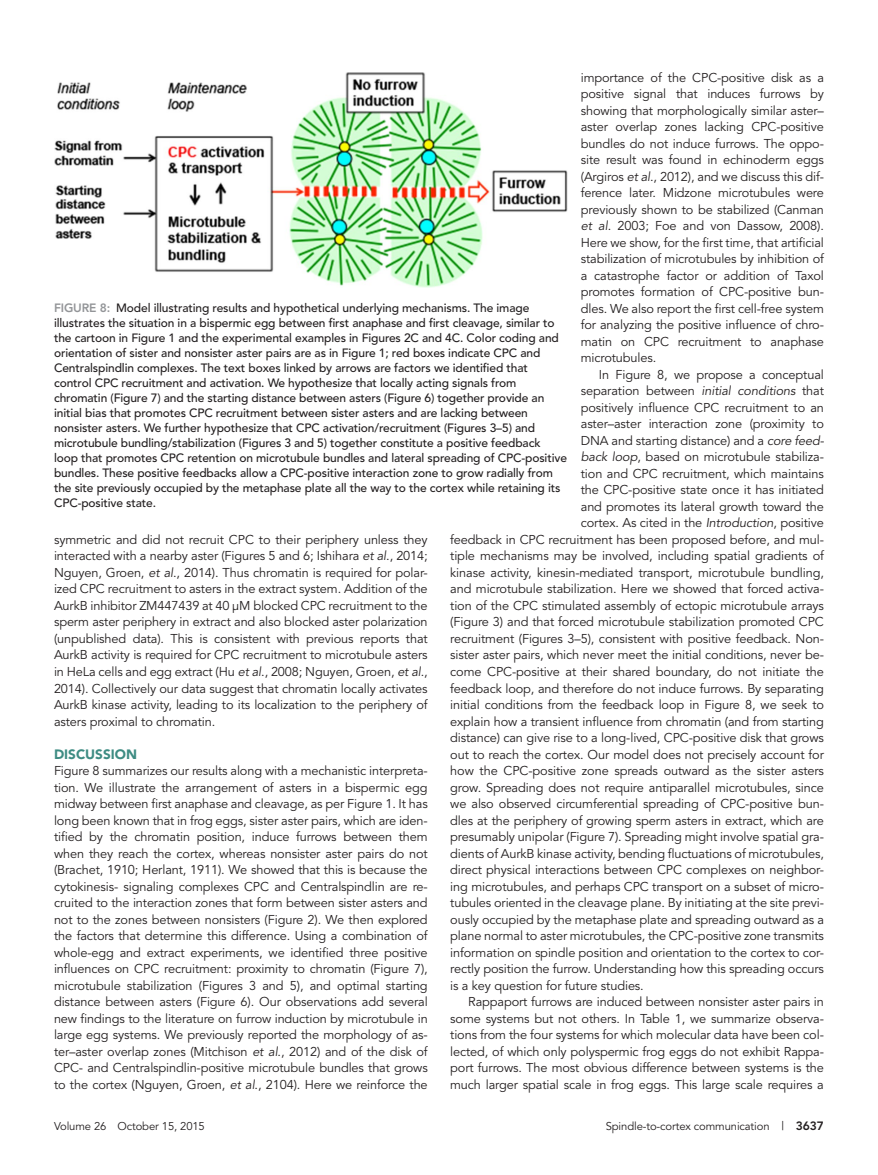
<style>
.page{position:relative;width:878px;height:1175px;background:#fff}
.page>*{position:absolute;margin:0;border:0;box-sizing:border-box;transform-origin:0 0}
.t1{font:900 13.5px "Avenir";color:#3e8c83}
.ParaFL{font:12.75px/16.5px "Avenir";letter-spacing:-.01em;color:#231f20;text-align:justify}
.Para{font:12.75px/16.5px "Avenir";letter-spacing:-.01em;color:#231f20;text-align:justify}
.FigCaption{font:500 12px/15px "Avenir";letter-spacing:-.01em;color:#231f20}
.t2{font:11.25px "Avenir";letter-spacing:-.01em;color:#231f20}
.s1{font-style:italic}
.s2{font-weight:800;color:#939598}
.s3{font-size:12px}
.s4{font-weight:800;font-size:12px}
</style>
<div class="page">
<img style="left:54px;top:72px;width:513px;height:216px">
<p class="ParaFL" style="left:580px;top:69px;width:245px">importance of the CPC-positive disk as a positive signal that induces furrows by showing that morphologically similar aster– aster overlap zones lacking CPC-positive bundles do not induce furrows. The oppo&shy;site result was found in echinoderm eggs (Argiros <span class="s1">et al</span>., 2012), and we discuss this dif&shy;ference later. Midzone microtubules were previously shown to be stabilized (Canman <span class="s1">et al</span>. 2003; Foe and von Dassow, 2008).<br>Here we show, for the first time, that artificial stabilization of microtubules by inhibition of a catastrophe factor or addition of Taxol promotes formation of CPC-positive bun&shy;dles. We also report the first cell-free system for analyzing the positive influence of chro&shy;matin on CPC recruitment to anaphase microtubules.</p>
<p class="Para" style="left:598px;top:366px;width:227px">In Figure 8, we propose a conceptual</p>
<p class="Para" style="left:580px;top:383px;width:244px">separation between <span class="s1">initial conditions</span> that</p>
<p class="Para" style="left:580px;top:399px;width:245px">positively influence CPC recruitment to an</p>
<p class="Para" style="left:580px;top:416px;width:245px">aster–aster interaction zone (proximity to</p>
<p class="Para" style="left:580px;top:432px;width:245px">DNA and starting distance) and a <span class="s1">core feed-</span></p>
<p class="Para" style="left:580px;top:449px;width:245px"><span class="s1">back loop</span>, based on microtubule stabiliza-</p>
<p class="Para" style="left:580px;top:465px;width:245px">tion and CPC recruitment, which maintains</p>
<p class="Para" style="left:580px;top:482px;width:244px">the CPC-positive state once it has initiated</p>
<p class="Para" style="left:580px;top:498px;width:244px">and promotes its lateral growth toward the</p>
<p class="Para" style="left:580px;top:515px;width:245px">cortex. As cited in the <span class="s1">Introduction</span>, positive</p>
<p class="Para" style="left:450px;top:531px;width:375px">feedback in CPC recruitment has been proposed before, and mul-</p>
<p class="Para" style="left:450px;top:548px;width:375px">tiple mechanisms may be involved, including spatial gradients of</p>
<p class="Para" style="left:450px;top:564px;width:375px">kinase activity, kinesin-mediated transport, microtubule bundling,</p>
<p class="Para" style="left:450px;top:581px;width:375px">and microtubule stabilization. Here we showed that forced activa-</p>
<p class="Para" style="left:450px;top:597px;width:375px">tion of the CPC stimulated assembly of ectopic microtubule arrays</p>
<p class="Para" style="left:450px;top:614px;width:375px">(Figure 3) and that forced microtubule stabilization promoted CPC</p>
<p class="Para" style="left:450px;top:630px;width:375px">recruitment (Figures 3–5), consistent with positive feedback. Non-</p>
<p class="Para" style="left:450px;top:647px;width:375px">sister aster pairs, which never meet the initial conditions, never be-</p>
<p class="Para" style="left:450px;top:663px;width:375px">come CPC-positive at their shared boundary, do not initiate the</p>
<p class="Para" style="left:450px;top:680px;width:375px">feedback loop, and therefore do not induce furrows. By separating</p>
<p class="Para" style="left:450px;top:696px;width:375px">initial conditions from the feedback loop in Figure 8, we seek to</p>
<p class="Para" style="left:450px;top:713px;width:375px">explain how a transient influence from chromatin (and from starting</p>
<p class="Para" style="left:450px;top:729px;width:375px">distance) can give rise to a long-lived, CPC-positive disk that grows</p>
<p class="Para" style="left:450px;top:746px;width:375px">out to reach the cortex. Our model does not precisely account for</p>
<p class="Para" style="left:450px;top:762px;width:375px">how the CPC-positive zone spreads outward as the sister asters</p>
<p class="Para" style="left:450px;top:779px;width:375px">grow. Spreading does not require antiparallel microtubules, since</p>
<p class="Para" style="left:450px;top:795px;width:375px">we also observed circumferential spreading of CPC-positive bun-</p>
<p class="Para" style="left:450px;top:812px;width:375px">dles at the periphery of growing sperm asters in extract, which are</p>
<p class="Para" style="left:450px;top:828px;width:375px">presumably unipolar (Figure 7). Spreading might involve spatial gra-</p>
<p class="Para" style="left:450px;top:845px;width:375px">dients of AurkB kinase activity, bending fluctuations of microtubules,</p>
<p class="Para" style="left:450px;top:861px;width:375px">direct physical interactions between CPC complexes on neighbor-</p>
<p class="Para" style="left:450px;top:878px;width:375px">ing microtubules, and perhaps CPC transport on a subset of micro-</p>
<p class="Para" style="left:450px;top:894px;width:375px">tubules oriented in the cleavage plane. By initiating at the site previ-</p>
<p class="Para" style="left:450px;top:911px;width:375px">ously occupied by the metaphase plate and spreading outward as a</p>
<p class="Para" style="left:450px;top:927px;width:375px">plane normal to aster microtubules, the CPC-positive zone transmits</p>
<p class="Para" style="left:450px;top:944px;width:375px">information on spindle position and orientation to the cortex to cor-</p>
<p class="Para" style="left:450px;top:960px;width:375px">rectly position the furrow. Understanding how this spreading occurs</p>
<p class="Para" style="left:450px;top:977px;width:195px">is a key question for future studies.</p>
<p class="Para" style="left:450px;top:993px;width:375px;text-indent:18px">Rappaport furrows are induced between nonsister aster pairs in some systems but not others. In Table 1, we summarize observa&shy;tions from the four systems for which molecular data have been col&shy;lected, of which only polyspermic frog eggs do not exhibit Rappa&shy;port furrows. The most obvious difference between systems is the much larger spatial scale in frog eggs. This large scale requires a</p>
<p class="FigCaption" style="left:54px;top:300px;width:514px"><span class="s2">FIGURE 8:</span> Model illustrating results and hypothetical underlying mechanisms. The image illustrates the situation in a bispermic egg between first anaphase and first cleavage, similar to the cartoon in Figure 1 and the experimental examples in Figures 2C and 4C. Color coding and orientation of sister and nonsister aster pairs are as in Figure 1; red boxes indicate CPC and Centralspindlin complexes. The text boxes linked by arrows are factors we identified that control CPC recruitment and activation. We hypothesize that locally acting signals from chromatin (Figure 7) and the starting distance between asters (Figure 6) together provide an initial bias that promotes CPC recruitment between sister asters and are lacking between nonsister asters. We further hypothesize that CPC activation/recruitment (Figures 3–5) and microtubule bundling/stabilization (Figures 3 and 5) together constitute a positive feedback loop that promotes CPC retention on microtubule bundles and lateral spreading of CPC-positive bundles. These positive feedbacks allow a CPC-positive interaction zone to grow radially from the site previously occupied by the metaphase plate all the way to the cortex while retaining its CPC-positive state.</p>
<p class="ParaFL" style="left:54px;top:531px;width:375px">symmetric and did not recruit CPC to their periphery unless they interacted with a nearby aster (Figures 5 and 6; Ishihara <span class="s1">et al</span>., 2014; Nguyen, Groen, <span class="s1">et al</span>., 2014). Thus chromatin is required for polar&shy;ized CPC recruitment to asters in the extract system. Addition of the AurkB inhibitor ZM447439 at 40 μM blocked CPC recruitment to the sperm aster periphery in extract and also blocked aster polarization (unpublished data). This is consistent with previous reports that AurkB activity is required for CPC recruitment to microtubule asters in HeLa cells and egg extract (Hu <span class="s1">et al</span>., 2008; Nguyen, Groen, <span class="s1">et al</span>., 2014). Collectively our data suggest that chromatin locally activates AurkB kinase activity, leading to its localization to the periphery of asters proximal to chromatin.</p>
<h1 class="t1" style="left:54px;top:745px;width:84px">DISCUSSION</h1>
<p class="ParaFL" style="left:54px;top:762px;width:375px">Figure 8 summarizes our results along with a mechanistic interpreta&shy;tion. We illustrate the arrangement of asters in a bispermic egg midway between first anaphase and cleavage, as per Figure 1. It has long been known that in frog eggs, sister aster pairs, which are iden&shy;tified by the chromatin position, induce furrows between them when they reach the cortex, whereas nonsister aster pairs do not (Brachet, 1910; Herlant, 1911). We showed that this is because the cytokinesis- signaling complexes CPC and Centralspindlin are re&shy;cruited to the interaction zones that form between sister asters and not to the zones between nonsisters (Figure 2). We then explored the factors that determine this difference. Using a combination of whole-egg and extract experiments, we identified three positive influences on CPC recruitment: proximity to chromatin (Figure 7), microtubule stabilization (Figures 3 and 5), and optimal starting distance between asters (Figure 6). Our observations add several new findings to the literature on furrow induction by microtubule in large egg systems. We previously reported the morphology of as&shy;ter–aster overlap zones (Mitchison <span class="s1">et al</span>., 2012) and of the disk of CPC- and Centralspindlin-positive microtubule bundles that grows to the cortex (Nguyen, Groen, <span class="s1">et al</span>., 2104). Here we reinforce the</p>
<p class="t2" style="left:54px;top:1119px;width:152px">Volume 26 October 15, 2015</p>
<p class="t2" style="left:605px;top:1119px;width:220px">Spindle-to-cortex communication <span class="s3">|</span> <span class="s4">3637</span></p>
</div>
